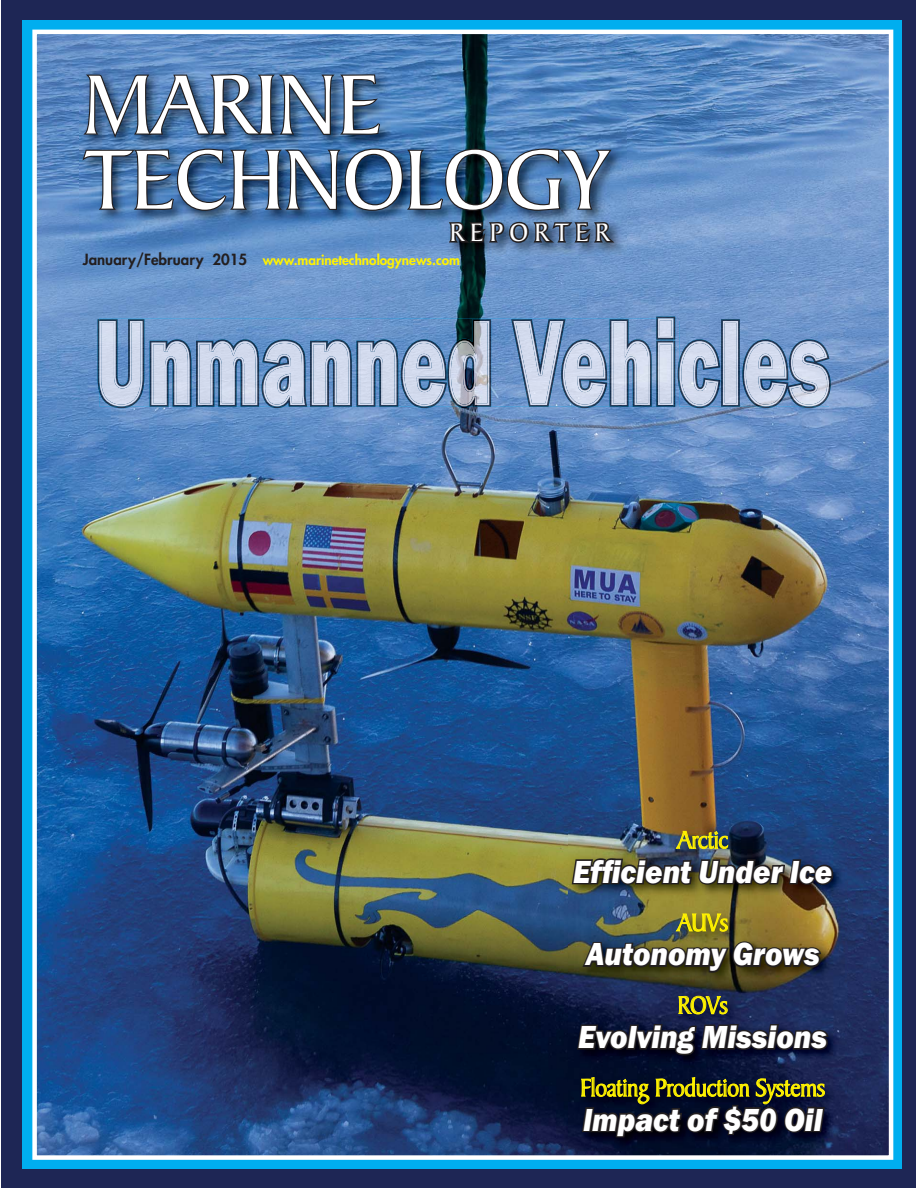
<style>
.page{position:relative;width:918px;height:1188px;background:#fff}
.page>*{position:absolute;margin:0;border:0;box-sizing:border-box;transform-origin:0 0}
.t1{font:90.15px/75.2px "Baker Signet BT";letter-spacing:-.01em;color:#fff}
.t2{font:italic 800 33px "Franklin Gothic";color:#fff;scale:.91 1}
.t3{font:27px "Baker Signet BT";letter-spacing:.23em;color:#fff}
.t4{font:26.4px "Baker Signet BT";letter-spacing:-.01em;color:#fff200;scale:.91 1}
.t5{font:800 13.5px "Futura";color:#fff200}
.s1{font-size:15px;color:#231f20}
</style>
<div class="page">
<div style="left:2px;top:0;width:914px;height:1188px;background:#1e2655"></div>
<div style="left:23px;top:20px;width:879px;height:1149px;background:#00aeef"></div>
<img style="left:38px;top:36px;width:849px;height:1118px">
<div style="left:32px;top:30px;width:861px;height:1130px;border:5px solid #fff"></div>
<img style="left:98px;top:317px;width:577px;height:91px">
<img style="left:99px;top:318px;width:574px;height:88px">
<img style="left:101px;top:320px;width:571px;height:85px">
<img style="left:678px;top:319px;width:153px;height:89px">
<img style="left:679px;top:321px;width:150px;height:85px">
<img style="left:681px;top:323px;width:146px;height:83px">
<img style="left:80px;top:71px;width:546px;height:185px">
<svg style="left:80px;top:69px;width:303px;height:69px;background:#3e5d84"></svg>
<svg style="left:80px;top:148px;width:534px;height:64px;background:#36587f"></svg>
<svg style="left:444px;top:220px;width:62px;height:27px;background:#304053"></svg>
<div style="left:509px;top:222px;width:20px;height:21px;border:3px solid #231f20;border-radius:50%"></div>
<div style="left:512px;top:223px;width:14px;height:19px;border:3px solid #231f20;border-radius:50%"></div>
<svg style="left:529px;top:221px;width:91px;height:26px;background:#445771"></svg>
<img style="left:569px;top:827px;width:277px;height:323px">
<img style="left:570px;top:830px;width:265px;height:72px">
<svg style="left:675px;top:913px;width:53px;height:19px"></svg>
<svg style="left:575px;top:938px;width:255px;height:125px;background:#272b33"></svg>
<svg style="left:580px;top:1077px;width:247px;height:62px;background:#22241f"></svg>
<h1 class="t1" style="left:83px;top:77px;width:527px">MARINE<br>TECHNOLOGY</h1>
<p class="t3" style="left:450px;top:222px;width:161px">REPORTER</p>
<p class="t5" style="left:83px;top:254px;width:379px"><span class="s1">January/February 2015</span> www.marinetechnologynews.com</p>
<p class="t4" style="left:677px;top:829px;width:58px">Arctic</p>
<p class="t2" style="left:573px;top:861px;width:287px">Ef-cient Under Ice</p>
<p class="t4" style="left:677px;top:912px;width:58px">AUVs</p>
<p class="t2" style="left:586px;top:943px;width:259px">Autonomy Grows</p>
<p class="t4" style="left:678px;top:995px;width:57px">ROVs</p>
<p class="t2" style="left:578px;top:1026px;width:275px">Evolving Missions</p>
<p class="t4" style="left:580px;top:1077px;width:271px">Floating Production Systems</p>
<p class="t2" style="left:583px;top:1109px;width:265px">Impact of $50 Oil</p>
</div>
